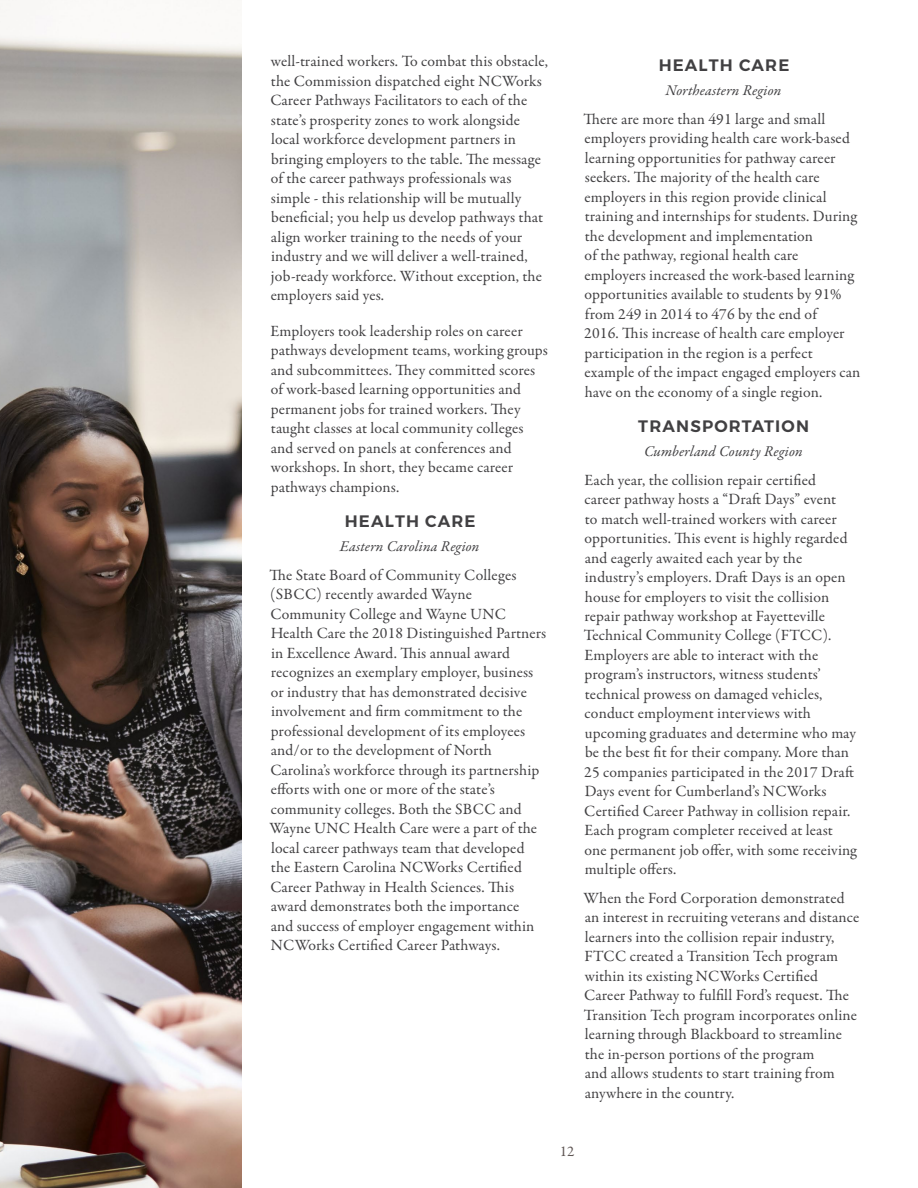
<style>
.page{position:relative;width:918px;height:1188px;background:#fff}
.page>*{position:absolute;margin:0;border:0;box-sizing:border-box;transform-origin:0 0}
.t1{font:600 16.5px "Montserrat";letter-spacing:.07em;color:#414042}
.t2{font:15.75px/19.5px "Garamond Premr Pro";letter-spacing:.005em;color:#414042}
.t3{font:italic 15px "Garamond Premr Pro";letter-spacing:.01em;color:#414042}
.t4{font:15px "Garamond Premr Pro";color:#5f5654}
</style>
<div class="page">
<img style="left:0;top:0;width:241px;height:1188px">
<p class="t2" style="left:270px;top:52px;width:279px">well-trained workers. To combat this obstacle, the Commission dispatched eight NCWorks Career Pathways Facilitators to each of the state’s prosperity zones to work alongside local workforce development partners in bringing employers to the table. The message of the career pathways professionals was simple - this relationship will be mutually beneficial; you help us develop pathways that align worker training to the needs of your industry and we will deliver a well-trained, job-ready workforce. Without exception, the employers said yes.</p>
<p class="t2" style="left:271px;top:321px;width:279px">Employers took leadership roles on career pathways development teams, working groups and subcommittees. They committed scores of work-based learning opportunities and permanent jobs for trained workers. They taught classes at local community colleges and served on panels at conferences and workshops. In short, they became career pathways champions.</p>
<p class="t1" style="left:345px;top:508px;width:132px">HEALTH CARE</p>
<p class="t3" style="left:340px;top:537px;width:141px">Eastern Carolina Region</p>
<p class="t2" style="left:269px;top:565px;width:278px">The State Board of Community Colleges (SBCC) recently awarded Wayne Community College and Wayne UNC Health Care the 2018 Distinguished Partners in Excellence Award. This annual award recognizes an exemplary employer, business or industry that has demonstrated decisive involvement and firm commitment to the professional development of its employees and/or to the development of North Carolina’s workforce through its partnership efforts with one or more of the state’s community colleges. Both the SBCC and Wayne UNC Health Care were a part of the local career pathways team that developed the Eastern Carolina NCWorks Certified Career Pathway in Health Sciences. This award demonstrates both the importance<br>and success of employer engagement within NCWorks Certified Career Pathways.</p>
<p class="t1" style="left:659px;top:52px;width:132px">HEALTH CARE</p>
<p class="t3" style="left:666px;top:81px;width:117px">Northeastern Region</p>
<p class="t2" style="left:583px;top:109px;width:279px">There are more than 491 large and small employers providing health care work-based learning opportunities for pathway career seekers. The majority of the health care employers in this region provide clinical training and internships for students. During the development and implementation<br>of the pathway, regional health care employers increased the work-based learning opportunities available to students by 91% from 249 in 2014 to 476 by the end of<br>2016. This increase of health care employer participation in the region is a perfect example of the impact engaged employers can have on the economy of a single region.</p>
<p class="t1" style="left:638px;top:413px;width:172px">TRANSPORTATION</p>
<p class="t3" style="left:644px;top:442px;width:160px">Cumberland County Region</p>
<p class="t2" style="left:584px;top:470px;width:274px">Each year, the collision repair certified<br>career pathway hosts a “Draft Days” event<br>to match well-trained workers with career opportunities. This event is highly regarded and eagerly awaited each year by the industry’s employers. Draft Days is an open house for employers to visit the collision repair pathway workshop at Fayetteville Technical Community College (FTCC).<br>Employers are able to interact with the program’s instructors, witness students’ technical prowess on damaged vehicles, conduct employment interviews with upcoming graduates and determine who may be the best fit for their company. More than 25 companies participated in the 2017 Draft Days event for Cumberland’s NCWorks Certified Career Pathway in collision repair.<br>Each program completer received at least one permanent job offer, with some receiving multiple offers.</p>
<p class="t2" style="left:583px;top:889px;width:277px">When the Ford Corporation demonstrated an interest in recruiting veterans and distance learners into the collision repair industry, FTCC created a Transition Tech program within its existing NCWorks Certified Career Pathway to fulfill Ford’s request. The Transition Tech program incorporates online learning through Blackboard to streamline the in-person portions of the program<br>and allows students to start training from anywhere in the country.</p>
<p class="t4" style="left:560px;top:1142px;width:16px">12</p>
</div>
